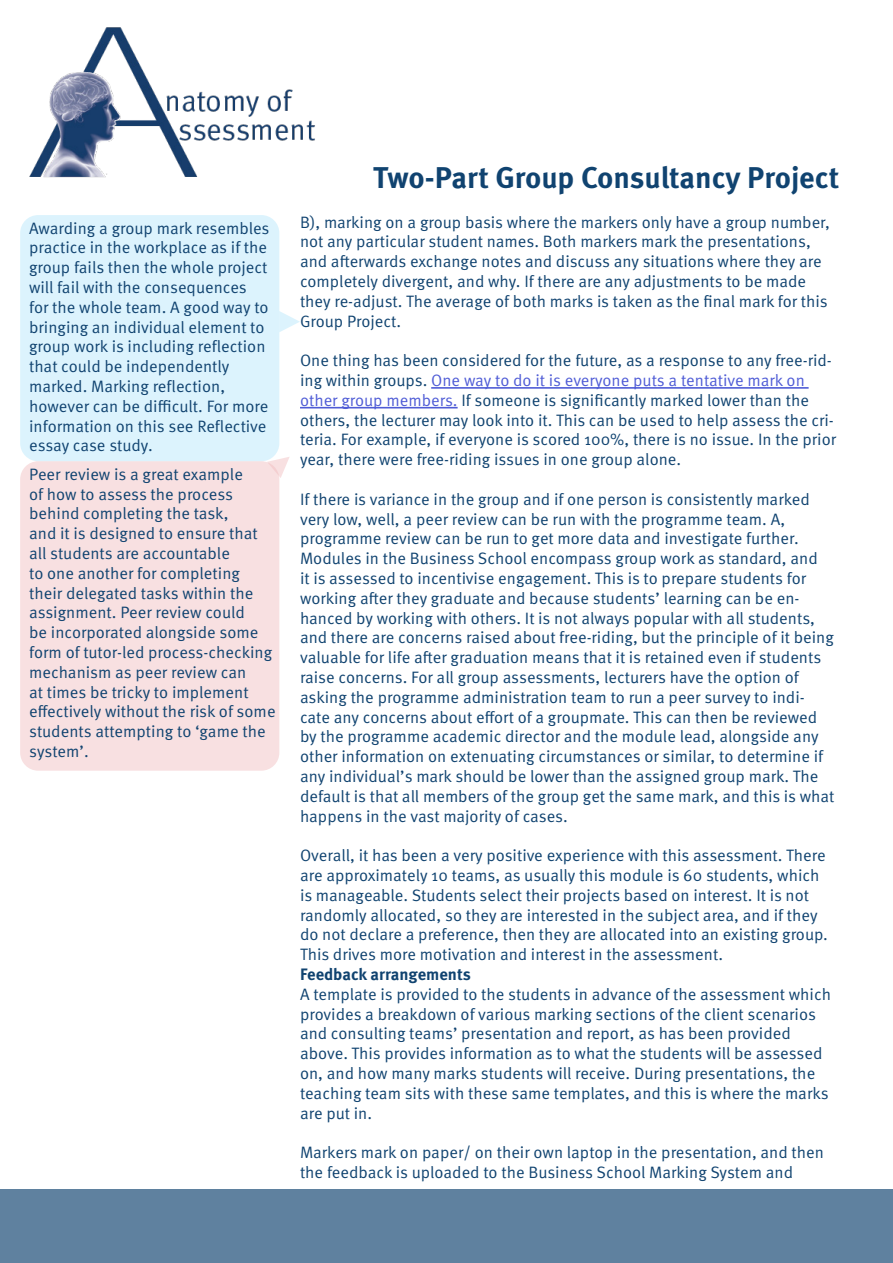
<style>
.page{position:relative;width:893px;height:1263px;background:#fff}
.page>*{position:absolute;margin:0;border:0;box-sizing:border-box;transform-origin:0 0}
.t1{font:700 30px "Meta Pro";letter-spacing:-.005em;color:#104370}
.t2{font:16.5px/19.8px "Meta Pro Norm";color:#104370}
.t3{font:700 16.5px "Meta Pro";color:#104370}
.s1{color:#4f5cd6}
</style>
<div class="page">
<img style="left:29px;top:27px;width:286px;height:151px">
<div style="left:0;top:1189px;width:893px;height:74px;background:#5f819f"></div>
<hr style="left:431px;top:387px;width:378px;height:2px;background:#4f5cd6">
<hr style="left:300px;top:407px;width:158px;height:1px;background:#4f5cd6">
<div style="left:20px;top:215px;width:259px;height:246px;background:#dcf3fd;border-radius:18px"></div>
<svg style="left:279px;top:311px;width:21px;height:21px"></svg>
<div style="left:20px;top:461px;width:259px;height:310px;background:#f8e0e1;border-radius:18px"></div>
<svg style="left:268px;top:457px;width:22px;height:21px"></svg>
<p class="t2" style="left:29px;top:217px;width:242px">Awarding a group mark resembles practice in the workplace as if the group fails then the whole project will fail with the consequences for the whole team. A good way to bringing an individual element to group work is including reflection that could be independently marked. Marking reflection, however can be difficult. For more information on this see Reflective essay case study.</p>
<p class="t2" style="left:29px;top:463px;width:248px">Peer review is a great example<br>of how to assess the process behind completing the task,<br>and it is designed to ensure that all students are accountable<br>to one another for completing their delegated tasks within the assignment. Peer review could<br>be incorporated alongside some form of tutor-led process-checking mechanism as peer review can<br>at times be tricky to implement effectively without the risk of some students attempting to ‘game the system’.</p>
<p class="t1" style="left:373px;top:154px;width:467px">Two-Part Group Consultancy Project</p>
<p class="t2" style="left:300px;top:211px;width:532px">B), marking on a group basis where the markers only have a group number, not any particular student names. Both markers mark the presentations, and afterwards exchange notes and discuss any situations where they are completely divergent, and why. If there are any adjustments to be made they re-adjust. The average of both marks is taken as the final mark for this Group Project.</p>
<p class="t2" style="left:300px;top:349px;width:537px">One thing has been considered for the future, as a response to any free-rid&shy;ing within groups. <span class="s1">One way to do it is everyone puts a tentative mark on other group members.</span> If someone is significantly marked lower than the others, the lecturer may look into it. This can be used to help assess the cri&shy;teria. For example, if everyone is scored 100%, there is no issue. In the prior year, there were free-riding issues in one group alone.</p>
<p class="t2" style="left:300px;top:488px;width:536px">If there is variance in the group and if one person is consistently marked very low, well, a peer review can be run with the programme team. A, programme review can be run to get more data and investigate further.<br>Modules in the Business School encompass group work as standard, and<br>it is assessed to incentivise engagement. This is to prepare students for working after they graduate and because students’ learning can be en&shy;hanced by working with others. It is not always popular with all students, and there are concerns raised about free-riding, but the principle of it being valuable for life after graduation means that it is retained even if students raise concerns. For all group assessments, lecturers have the option of asking the programme administration team to run a peer survey to indi&shy;cate any concerns about effort of a groupmate. This can then be reviewed by the programme academic director and the module lead, alongside any other information on extenuating circumstances or similar, to determine if any individual’s mark should be lower than the assigned group mark. The default is that all members of the group get the same mark, and this is what happens in the vast majority of cases.</p>
<p class="t2" style="left:300px;top:844px;width:529px">Overall, it has been a very positive experience with this assessment. There are approximately 10 teams, as usually this module is 60 students, which is manageable. Students select their projects based on interest. It is not randomly allocated, so they are interested in the subject area, and if they do not declare a preference, then they are allocated into an existing group.<br>This drives more motivation and interest in the assessment.</p>
<p class="t3" style="left:300px;top:961px;width:172px">Feedback arrangements</p>
<p class="t2" style="left:300px;top:983px;width:532px">A template is provided to the students in advance of the assessment which provides a breakdown of various marking sections of the client scenarios and consulting teams’ presentation and report, as has been provided above. This provides information as to what the students will be assessed on, and how many marks students will receive. During presentations, the teaching team sits with these same templates, and this is where the marks are put in.</p>
<p class="t2" style="left:300px;top:1141px;width:525px">Markers mark on paper/ on their own laptop in the presentation, and then the feedback is uploaded to the Business School Marking System and</p>
</div>
